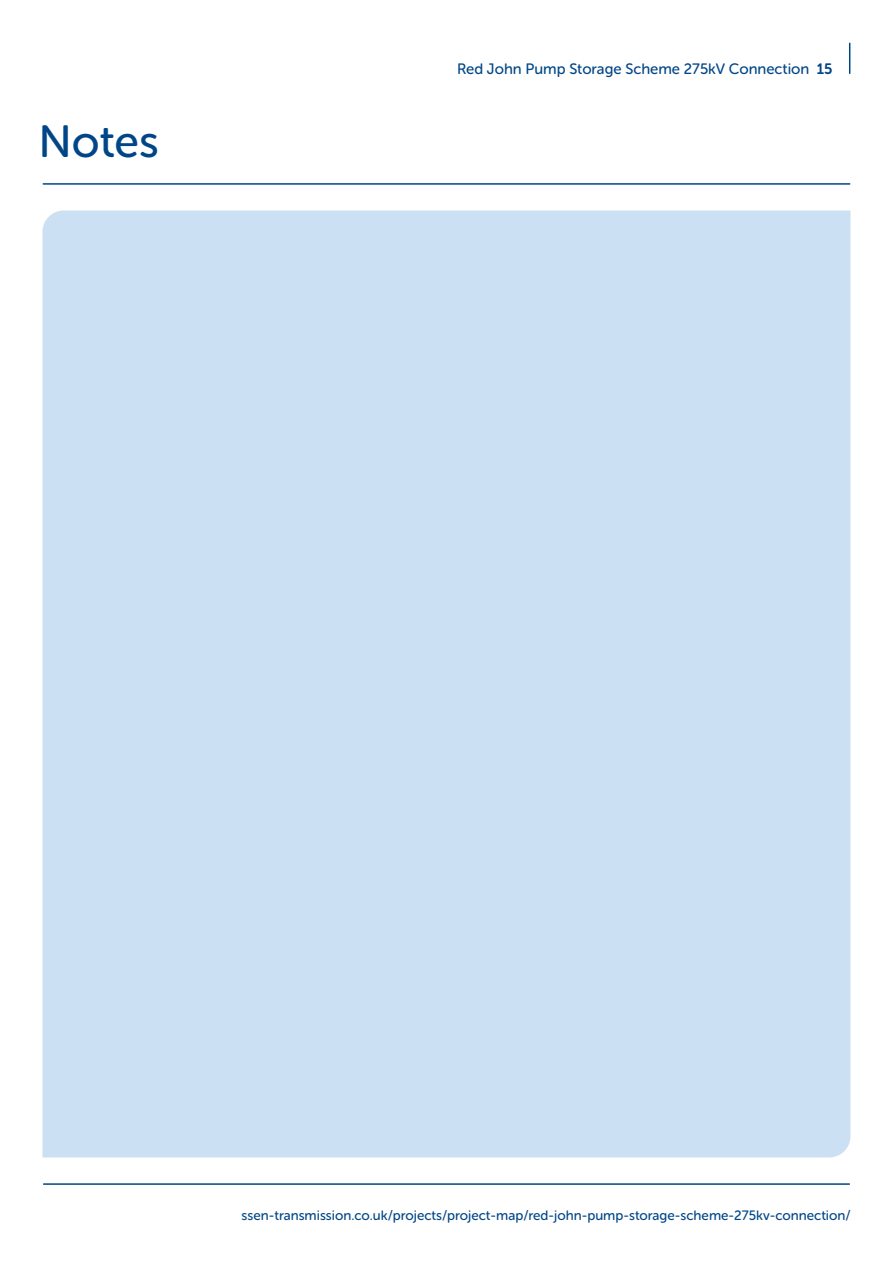
<style>
.page{position:relative;width:893px;height:1263px;background:#fff}
.page>*{position:absolute;margin:0;border:0;box-sizing:border-box;transform-origin:0 0}
.Heading{font:45px "Museo Sans Rounded 500";letter-spacing:-.005em;color:#004687}
.t1{font:15px "Museo Sans Rounded 500";color:#004687}
.t2{font:13.5px "Museo Sans Rounded 500";color:#004687}
.s1{font-family:"Museo Sans Rounded 700"}
</style>
<div class="page">
<div style="left:42px;top:210px;width:808px;height:947px;background:#cce0f3"></div>
<hr style="left:43px;top:183px;width:807px;height:2px;background:#004687">
<hr style="left:849px;top:43px;width:1px;height:30px;background:#004687">
<hr style="left:44px;top:1183px;width:805px;height:2px;background:#004687">
<p class="Heading" style="left:39px;top:117px;width:122px">Notes</p>
<p class="t1" style="left:457px;top:61px;width:377px">Red John Pump Storage Scheme 275kV Connection <span class="s1">15</span></p>
<p class="t2" style="left:242px;top:1208px;width:611px">ssen-transmission.co.uk/projects/project-map/red-john-pump-storage-scheme-275kv-connection/</p>
</div>
